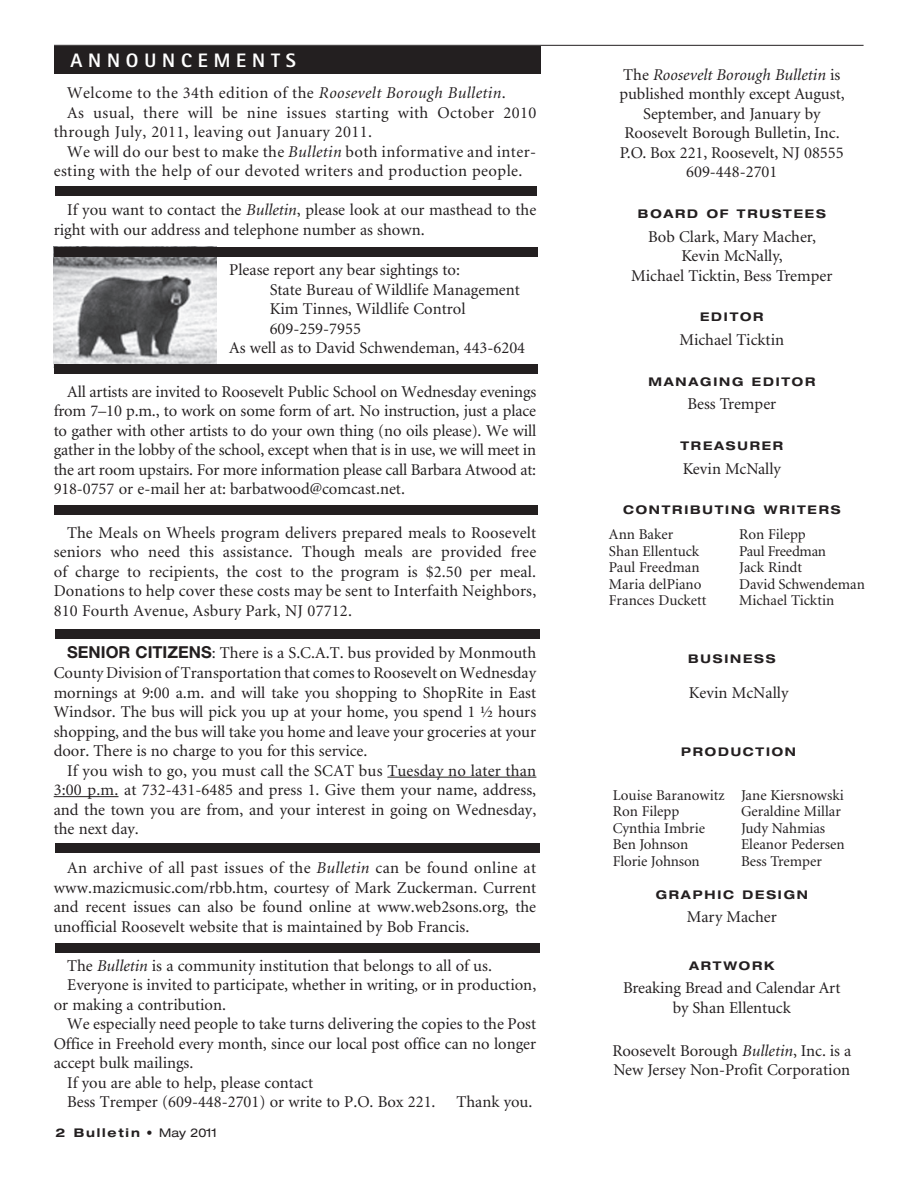
<style>
.page{position:relative;width:918px;height:1188px;background:#fff}
.page>*{position:absolute;margin:0;border:0;box-sizing:border-box;transform-origin:0 0}
.t1{font:800 19.5px "Agfa Rotis Sans Serif";letter-spacing:.3em;color:#fff}
.t2{font:16.5px/19.5px "Minion";color:#231f20;text-align:justify}
.t3{font:16.5px "Minion";letter-spacing:.025em;color:#231f20}
.t4{font:15px/16.5px "Minion";color:#231f20}
.t5{font:700 expanded 12px "Helvetica Neue";letter-spacing:.15em;color:#231f20}
.s1{font-style:italic}
.s2{font-family:"Helvetica Neue";font-weight:700}
.s3{font-weight:400}
</style>
<div class="page">
<hr style="left:54px;top:45px;width:810px;height:1px;background:#231f20">
<div style="left:54px;top:46px;width:486px;height:28px;background:#231f20"></div>
<hr style="left:387px;top:777px;width:149px;height:1px;background:#231f20">
<hr style="left:54px;top:796px;width:65px;height:1px;background:#231f20">
<img style="left:54px;top:257px;width:162px;height:107px">
<div style="left:54px;top:505px;width:483px;height:9px;background:#231f20"></div>
<div style="left:54px;top:364px;width:484px;height:10px;background:#231f20"></div>
<div style="left:54px;top:247px;width:484px;height:10px;background:#231f20"></div>
<div style="left:56px;top:629px;width:484px;height:10px;background:#231f20"></div>
<div style="left:55px;top:186px;width:481px;height:10px;background:#231f20"></div>
<div style="left:56px;top:843px;width:484px;height:10px;background:#231f20"></div>
<div style="left:56px;top:943px;width:484px;height:9px;background:#231f20"></div>
<p class="t1" style="left:70px;top:48px;width:227px">ANNOUNCEMENTS</p>
<p class="t3" style="left:67px;top:85px;width:440px">Welcome to the 34th edition of the <span class="s1">Roosevelt Borough Bulletin</span>.</p>
<p class="t3" style="left:67px;top:104px;width:471px">As usual, there will be nine issues starting with October 2010</p>
<p class="t3" style="left:54px;top:124px;width:320px">through July, 2011, leaving out January 2011.</p>
<p class="t3" style="left:67px;top:143px;width:471px">We will do our best to make the <span class="s1">Bulletin</span> both informative and inter-</p>
<p class="t3" style="left:54px;top:163px;width:470px">esting with the help of our devoted writers and production people.</p>
<p class="t2" style="left:54px;top:201px;width:484px;text-indent:14px">If you want to contact the <span class="s1">Bulletin</span>, please look at our masthead to the right with our address and telephone number as shown.</p>
<p class="t2" style="left:229px;top:261px;width:232px">Please report any bear sightings to:</p>
<p class="t2" style="left:270px;top:280px;width:252px">State Bureau of Wildlife Management</p>
<p class="t2" style="left:270px;top:300px;width:197px">Kim Tinnes, Wildlife Control</p>
<p class="t2" style="left:270px;top:319px;width:93px">609-259-7955</p>
<p class="t2" style="left:229px;top:339px;width:298px">As well as to David Schwendeman, 443-6204</p>
<p class="t2" style="left:54px;top:382px;width:484px;text-indent:13px">All artists are invited to Roosevelt Public School on Wednesday evenings from 7–10 p.m., to work on some form of art. No instruction, just a place to gather with other artists to do your own thing (no oils please). We will gather in the lobby of the school, except when that is in use, we will meet in the art room upstairs. For more information please call Barbara Atwood at:<br>918-0757 or e-mail her at: barbatwood@comcast.net.</p>
<p class="t2" style="left:54px;top:523px;width:484px;text-indent:13px">The Meals on Wheels program delivers prepared meals to Roosevelt seniors who need this assistance. Though meals are provided free of charge to recipients, the cost to the program is $2.50 per meal.<br>Donations to help cover these costs may be sent to Interfaith Neighbors, 810 Fourth Avenue, Asbury Park, NJ 07712.</p>
<p class="t2" style="left:54px;top:644px;width:484px;text-indent:13px"><span class="s2">SENIOR CITIZENS</span>: There is a S.C.A.T. bus provided by Monmouth County Division of Transportation that comes to Roosevelt on Wednesday mornings at 9:00 a.m. and will take you shopping to ShopRite in East Windsor. The bus will pick you up at your home, you spend 1 ½ hours shopping, and the bus will take you home and leave your groceries at your door. There is no charge to you for this service.</p>
<p class="t2" style="left:54px;top:761px;width:484px;text-indent:14px">If you wish to go, you must call the SCAT bus Tuesday no later than 3:00 p.m. at 732-431-6485 and press 1. Give them your name, address, and the town you are from, and your interest in going on Wednesday, the next day.</p>
<p class="t2" style="left:54px;top:859px;width:484px;text-indent:14px">An archive of all past issues of the <span class="s1">Bulletin</span> can be found online at www.mazicmusic.com/rbb.htm, courtesy of Mark Zuckerman. Current and recent issues can also be found online at www.web2sons.org, the unofficial Roosevelt website that is maintained by Bob Francis.</p>
<p class="t2" style="left:67px;top:956px;width:426px">The <span class="s1">Bulletin</span> is a community institution that belongs to all of us.</p>
<p class="t2" style="left:67px;top:976px;width:471px">Everyone is invited to participate, whether in writing, or in production,</p>
<p class="t2" style="left:54px;top:995px;width:174px">or making a contribution.</p>
<p class="t2" style="left:67px;top:1015px;width:470px">We especially need people to take turns delivering the copies to the Post</p>
<p class="t2" style="left:54px;top:1034px;width:484px">Office in Freehold every month, since our local post office can no longer</p>
<p class="t2" style="left:54px;top:1054px;width:141px">accept bulk mailings.</p>
<p class="t2" style="left:67px;top:1073px;width:248px">If you are able to help, please contact</p>
<p class="t2" style="left:67px;top:1093px;width:370px">Bess Tremper (609-448-2701) or write to P.O. Box 221.</p>
<p class="t2" style="left:456px;top:1093px;width:78px">Thank you.</p>
<p class="t5" style="left:56px;top:1125px;width:163px">2 Bulletin • <span class="s3">May 2011</span></p>
<p class="t2" style="left:619px;top:65px;width:227px;text-align:center">The <span class="s1">Roosevelt Borough Bulletin</span> is published monthly except August,<br>September, and January by<br>Roosevelt Borough Bulletin, Inc.<br>P.O. Box 221, Roosevelt, NJ 08555<br>609-448-2701</p>
<p class="t5" style="left:638px;top:206px;width:189px">BOARD OF TRUSTEES</p>
<p class="t2" style="left:631px;top:227px;width:203px;text-align:center">Bob Clark, Mary Macher,<br>Kevin McNally,<br>Michael Ticktin, Bess Tremper</p>
<p class="t5" style="left:700px;top:309px;width:65px">EDITOR</p>
<p class="t2" style="left:680px;top:331px;width:106px">Michael Ticktin</p>
<p class="t5" style="left:648px;top:374px;width:168px">MANAGING EDITOR</p>
<p class="t2" style="left:687px;top:395px;width:90px">Bess Tremper</p>
<p class="t5" style="left:681px;top:438px;width:104px">TREASURER</p>
<p class="t2" style="left:683px;top:459px;width:100px">Kevin McNally</p>
<p class="t5" style="left:623px;top:502px;width:219px">CONTRIBUTING WRITERS</p>
<p class="t4" style="left:609px;top:527px;width:99px">Ann Baker<br>Shan Ellentuck<br>Paul Freedman<br>Maria delPiano<br>Frances Duckett</p>
<p class="t4" style="left:739px;top:527px;width:127px">Ron Filepp<br>Paul Freedman<br>Jack Rindt<br>David Schwendeman<br>Michael Ticktin</p>
<p class="t5" style="left:688px;top:651px;width:89px">BUSINESS</p>
<p class="t2" style="left:689px;top:683px;width:101px">Kevin McNally</p>
<p class="t5" style="left:681px;top:744px;width:117px">PRODUCTION</p>
<p class="t4" style="left:613px;top:787px;width:113px">Louise Baranowitz<br>Ron Filepp<br>Cynthia Imbrie<br>Ben Johnson<br>Florie Johnson</p>
<p class="t4" style="left:741px;top:787px;width:105px">Jane Kiersnowski<br>Geraldine Millar<br>Judy Nahmias<br>Eleanor Pedersen<br>Bess Tremper</p>
<p class="t5" style="left:656px;top:887px;width:154px">GRAPHIC DESIGN</p>
<p class="t2" style="left:687px;top:908px;width:91px">Mary Macher</p>
<p class="t5" style="left:689px;top:958px;width:87px">ARTWORK</p>
<p class="t2" style="left:623px;top:979px;width:219px;text-align:center">Breaking Bread and Calendar Art by Shan Ellentuck</p>
<p class="t2" style="left:612px;top:1041px;width:241px">Roosevelt Borough <span class="s1">Bulletin</span>, Inc. is a<br>New Jersey Non-Profit Corporation</p>
</div>
